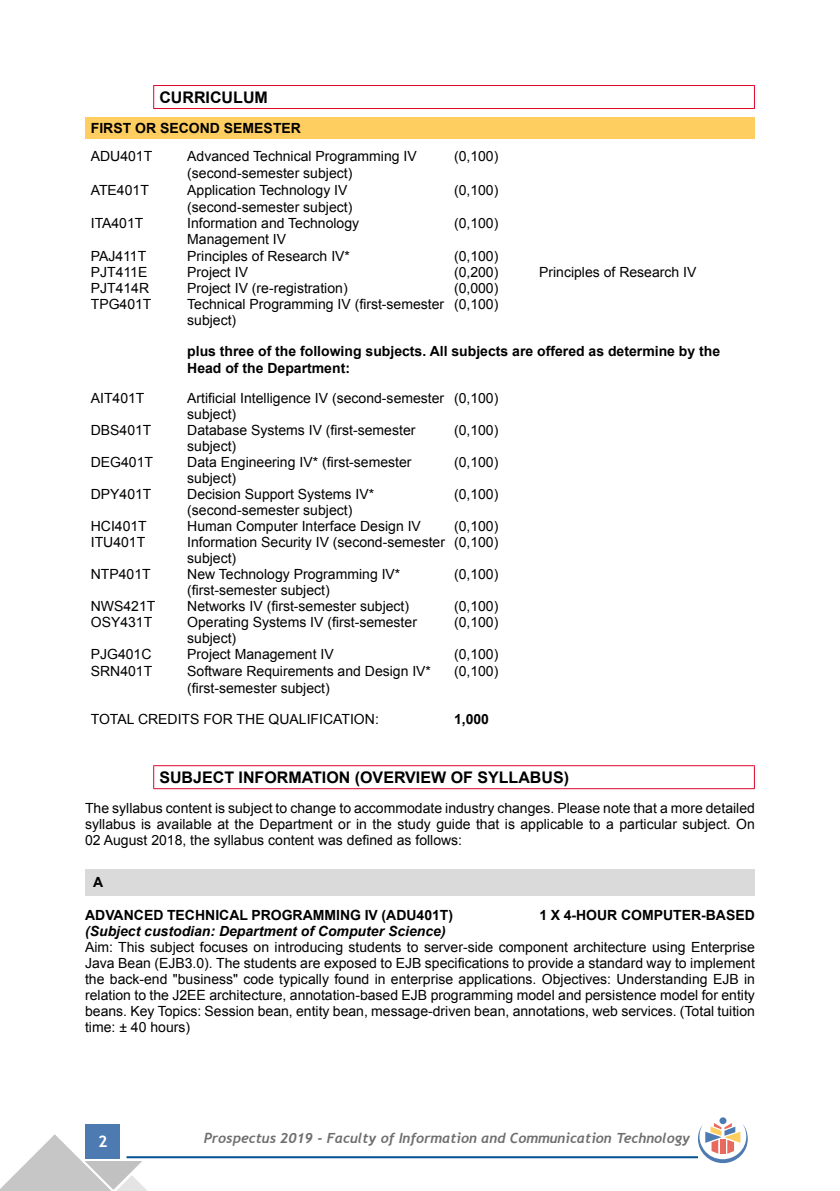
<style>
.page{position:relative;width:840px;height:1191px;background:#fff}
.page>*{position:absolute;margin:0;border:0;box-sizing:border-box;transform-origin:0 0}
.t1{font:700 16px "Arial";color:#000}
.t2{font:700 16px "Trebuchet MS";color:#fff}
.t3{font:14px/16px "Arial";color:#000}
.t4{font:700 14px/16.8px "Arial";color:#000}
.t5{font:italic 700 14px "Trebuchet";color:#706f6f}
.t6{font:italic 700 14px "Arial";color:#000}
</style>
<div class="page">
<div style="left:86px;top:1124px;width:34px;height:34px;background:#4c7ab1"></div>
<hr style="left:126px;top:1156px;width:571px;height:2px;background:#005092">
<svg style="left:0;top:1134px;width:148px;height:57px"></svg>
<div style="left:719px;top:1117px;width:7px;height:7px;background:#4c7ab1;border-radius:50%"></div>
<svg style="left:697px;top:1123px;width:50px;height:40px"></svg>
<hr style="left:153px;top:85px;width:601px;height:1px;background:#dd052b">
<svg style="left:153px;top:86px;width:1px;height:22px"></svg>
<svg style="left:753px;top:86px;width:1px;height:22px"></svg>
<hr style="left:153px;top:108px;width:601px;height:1px;background:#dd052b">
<div style="left:85px;top:117px;width:669px;height:22px;background:#fece61"></div>
<hr style="left:153px;top:765px;width:601px;height:1px;background:#dd052b">
<svg style="left:153px;top:766px;width:1px;height:22px"></svg>
<svg style="left:753px;top:766px;width:1px;height:22px"></svg>
<hr style="left:153px;top:788px;width:601px;height:1px;background:#dd052b">
<div style="left:85px;top:869px;width:669px;height:26px;background:#dadada"></div>
<p class="t1" style="left:159px;top:86px;width:110px">CURRICULUM</p>
<p class="t4" style="left:91px;top:120px;width:212px">FIRST OR SECOND SEMESTER</p>
<p class="t3" style="left:91px;top:148px;width:63px">ADU401T</p>
<p class="t3" style="left:187px;top:148px;width:231px">Advanced Technical Programming IV</p>
<p class="t3" style="left:454px;top:148px;width:46px">(0,100)</p>
<p class="t3" style="left:187px;top:165px;width:166px">(second-semester subject)</p>
<p class="t3" style="left:91px;top:182px;width:60px">ATE401T</p>
<p class="t3" style="left:187px;top:182px;width:162px">Application Technology IV</p>
<p class="t3" style="left:454px;top:182px;width:46px">(0,100)</p>
<p class="t3" style="left:187px;top:199px;width:166px">(second-semester subject)</p>
<p class="t3" style="left:91px;top:215px;width:54px">ITA401T</p>
<p class="t3" style="left:187px;top:215px;width:173px">Information and Technology</p>
<p class="t3" style="left:454px;top:215px;width:46px">(0,100)</p>
<p class="t3" style="left:187px;top:231px;width:100px">Management IV</p>
<p class="t3" style="left:91px;top:248px;width:57px">PAJ411T</p>
<p class="t3" style="left:187px;top:248px;width:164px">Principles of Research IV*</p>
<p class="t3" style="left:454px;top:248px;width:46px">(0,100)</p>
<p class="t3" style="left:91px;top:264px;width:58px">PJT411E</p>
<p class="t3" style="left:187px;top:264px;width:62px">Project IV</p>
<p class="t3" style="left:454px;top:264px;width:46px">(0,200)</p>
<p class="t3" style="left:539px;top:264px;width:159px">Principles of Research IV</p>
<p class="t3" style="left:91px;top:280px;width:60px">PJT414R</p>
<p class="t3" style="left:187px;top:280px;width:162px">Project IV (re-registration)</p>
<p class="t3" style="left:454px;top:280px;width:46px">(0,000)</p>
<p class="t3" style="left:91px;top:296px;width:62px">TPG401T</p>
<p class="t3" style="left:187px;top:295px;width:312px;line-height:16.8px">Technical Programming IV (first-semester (0,100) subject)</p>
<p class="t4" style="left:187px;top:343px;width:534px">plus three of the following subjects. All subjects are offered as determine by the<br>Head of the Department:</p>
<p class="t3" style="left:91px;top:390px;width:55px">AIT401T</p>
<p class="t3" style="left:187px;top:390px;width:312px">Artificial Intelligence IV (second-semester (0,100) subject)</p>
<p class="t3" style="left:91px;top:422px;width:62px">DBS401T</p>
<p class="t3" style="left:187px;top:422px;width:229px">Database Systems IV (first-semester</p>
<p class="t3" style="left:454px;top:422px;width:46px">(0,100)</p>
<p class="t3" style="left:187px;top:438px;width:51px">subject)</p>
<p class="t3" style="left:91px;top:454px;width:64px">DEG401T</p>
<p class="t3" style="left:187px;top:454px;width:226px">Data Engineering IV* (first-semester</p>
<p class="t3" style="left:454px;top:454px;width:46px">(0,100)</p>
<p class="t3" style="left:187px;top:470px;width:51px">subject)</p>
<p class="t3" style="left:91px;top:486px;width:62px">DPY401T</p>
<p class="t3" style="left:187px;top:486px;width:188px">Decision Support Systems IV*</p>
<p class="t3" style="left:454px;top:486px;width:46px">(0,100)</p>
<p class="t3" style="left:187px;top:502px;width:166px">(second-semester subject)</p>
<p class="t3" style="left:91px;top:518px;width:58px">HCI401T</p>
<p class="t3" style="left:187px;top:518px;width:235px">Human Computer Interface Design IV</p>
<p class="t3" style="left:454px;top:518px;width:46px">(0,100)</p>
<p class="t3" style="left:91px;top:534px;width:56px">ITU401T</p>
<p class="t3" style="left:187px;top:534px;width:312px">Information Security IV (second-semester (0,100) subject)</p>
<p class="t3" style="left:91px;top:566px;width:61px">NTP401T</p>
<p class="t3" style="left:187px;top:566px;width:214px">New Technology Programming IV*</p>
<p class="t3" style="left:454px;top:566px;width:46px">(0,100)</p>
<p class="t3" style="left:187px;top:582px;width:144px">(first-semester subject)</p>
<p class="t3" style="left:91px;top:598px;width:66px">NWS421T</p>
<p class="t3" style="left:187px;top:598px;width:223px">Networks IV (first-semester subject)</p>
<p class="t3" style="left:454px;top:598px;width:46px">(0,100)</p>
<p class="t3" style="left:91px;top:614px;width:63px">OSY431T</p>
<p class="t3" style="left:187px;top:614px;width:231px">Operating Systems IV (first-semester</p>
<p class="t3" style="left:454px;top:614px;width:46px">(0,100)</p>
<p class="t3" style="left:187px;top:630px;width:51px">subject)</p>
<p class="t3" style="left:91px;top:646px;width:62px">PJG401C</p>
<p class="t3" style="left:187px;top:646px;width:148px">Project Management IV</p>
<p class="t3" style="left:454px;top:646px;width:46px">(0,100)</p>
<p class="t3" style="left:91px;top:663px;width:63px">SRN401T</p>
<p class="t3" style="left:187px;top:663px;width:245px">Software Requirements and Design IV*</p>
<p class="t3" style="left:454px;top:663px;width:46px">(0,100)</p>
<p class="t3" style="left:187px;top:680px;width:144px">(first-semester subject)</p>
<p class="t3" style="left:91px;top:710px;width:289px">TOTAL CREDITS FOR THE QUALIFICATION:</p>
<p class="t4" style="left:454px;top:710px;width:37px">1,000</p>
<p class="t1" style="left:159px;top:766px;width:411px">SUBJECT INFORMATION (OVERVIEW OF SYLLABUS)</p>
<p class="t3" style="left:85px;top:800px;width:671px;text-align:justify">The syllabus content is subject to change to accommodate industry changes. Please note that a more detailed syllabus is available at the Department or in the study guide that is applicable to a particular subject. On 02 August 2018, the syllabus content was defined as follows:</p>
<p class="t4" style="left:93px;top:874px;width:12px">A</p>
<p class="t4" style="left:85px;top:907px;width:369px">ADVANCED TECHNICAL PROGRAMMING IV (ADU401T)</p>
<p class="t4" style="left:539px;top:907px;width:217px">1 X 4-HOUR COMPUTER-BASED</p>
<p class="t6" style="left:85px;top:922px;width:362px">(Subject custodian: Department of Computer Science)</p>
<p class="t3" style="left:85px;top:939px;width:671px;text-align:justify">Aim: This subject focuses on introducing students to server-side component architecture using Enterprise Java Bean (EJB3.0). The students are exposed to EJB specifications to provide a standard way to implement the back-end "business" code typically found in enterprise applications. Objectives: Understanding EJB in relation to the J2EE architecture, annotation-based EJB programming model and persistence model for entity beans. Key Topics: Session bean, entity bean, message-driven bean, annotations, web services. (Total tuition time: ± 40 hours)</p>
<p class="t2" style="left:98px;top:1131px;width:11px">2</p>
<p class="t5" style="left:204px;top:1129px;width:487px">Prospectus 2019 - Faculty of Information and Communication Technology</p>
</div>
